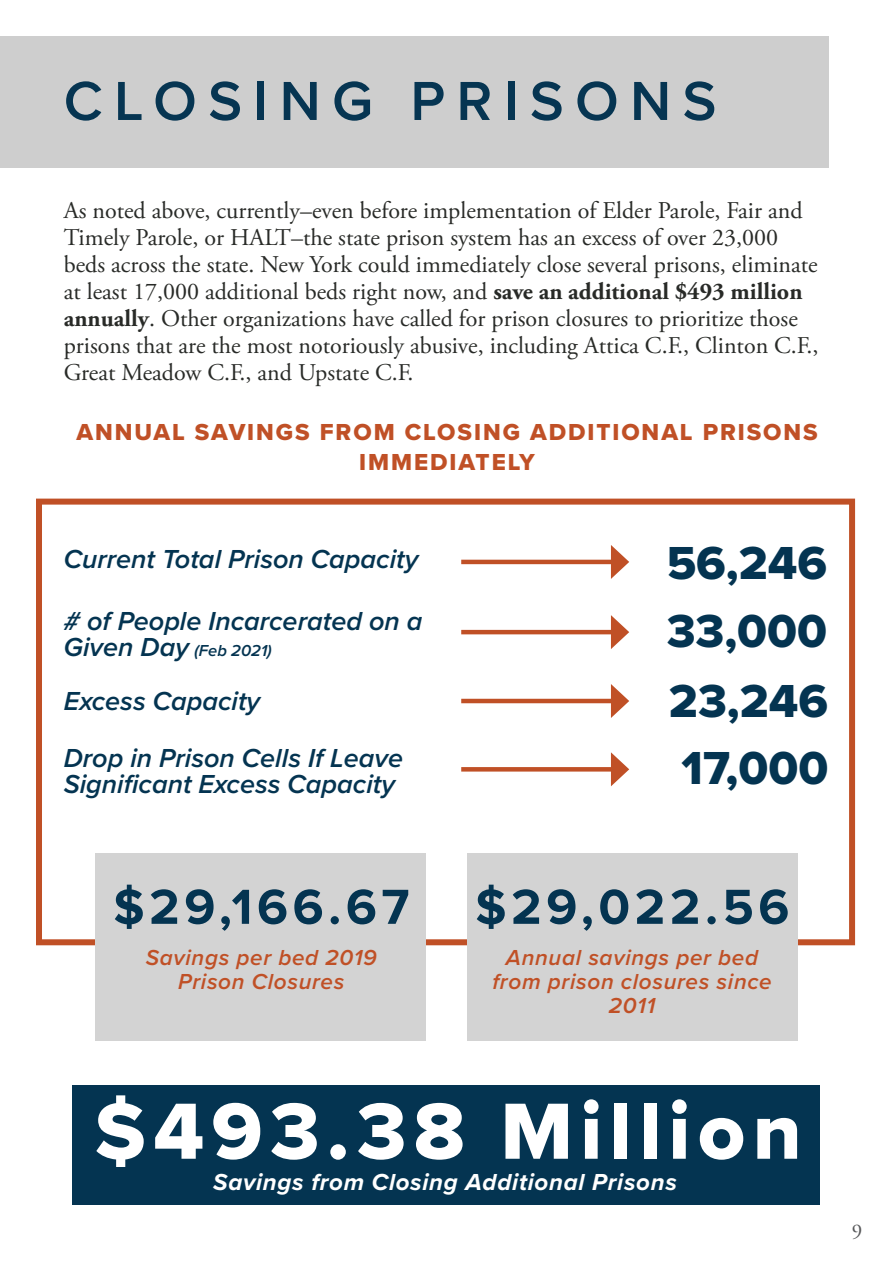
<style>
.page{position:relative;width:893px;height:1263px;background:#fff}
.page>*{position:absolute;margin:0;border:0;box-sizing:border-box;transform-origin:0 0}
.t1{font:82.5px "Proxima Nova Extrabld";letter-spacing:.09em;color:#fff}
.t2{font:600 57px "Proxima Nova";letter-spacing:.2em;color:#043451}
.t3{font:700 51px "Proxima Nova";letter-spacing:.09em;color:#043451}
.t4{font:48px "Proxima Nova Extrabld";color:#043451}
.t5{font:italic 600 27px/25.5px "Proxima Nova";color:#043451}
.t6{font:24px/27px "Adobe Garamond Pro";color:#262825}
.Subhead_-_Align_Cent{font:24px/30px "Proxima Nova Extrabld";letter-spacing:.08em;color:#c05026;text-align:center}
.t7{font:italic 700 24px "Proxima Nova";letter-spacing:.03em;color:#fff}
.t8{font:italic 600 22.5px/24px "Proxima Nova";letter-spacing:.03em;color:#c05026;text-align:center}
.t9{font:21px "Adobe Garamond Pro";color:#57585a}
.t10{font:italic 600 16.5px "Proxima Nova";color:#043451}
.s1{font-weight:700}
.s2{font-size:27px}
</style>
<div class="page">
<div style="left:0;top:36px;width:829px;height:132px;background:#cecece"></div>
<div style="left:36px;top:499px;width:819px;height:446px;border:6px solid #c05026"></div>
<hr style="left:461px;top:560px;width:157px;height:4px;background:#c05026">
<svg style="left:611px;top:545px;width:18px;height:34px"></svg>
<hr style="left:461px;top:630px;width:157px;height:4px;background:#c05026">
<svg style="left:611px;top:615px;width:18px;height:34px"></svg>
<hr style="left:461px;top:699px;width:157px;height:4px;background:#c05026">
<svg style="left:611px;top:684px;width:18px;height:34px"></svg>
<svg style="left:461px;top:767px;width:150px;height:4px"></svg>
<svg style="left:611px;top:752px;width:18px;height:34px"></svg>
<div style="left:73px;top:1085px;width:747px;height:119px;background:#043451"></div>
<div style="left:96px;top:853px;width:330px;height:188px;background:#d3d3d3"></div>
<div style="left:467px;top:853px;width:330px;height:188px;background:#d3d3d3"></div>
<h2 class="t2" style="left:64px;top:58px;width:654px">CLOSING PRISONS</h2>
<p class="t6" style="left:64px;top:198px;width:756px">As noted above, currently–even before implementation of Elder Parole, Fair and Timely Parole, or HALT–the state prison system has an excess of over 23,000 beds across the state. New York could immediately close several prisons, eliminate at least 17,000 additional beds right now, and <span class="s1">save an additional $493 million annually</span>. Other organizations have called for prison closures to prioritize those prisons that are the most notoriously abusive, including Attica C.F., Clinton C.F., Great Meadow C.F., and Upstate C.F.</p>
<p class="Subhead_-_Align_Cent" style="left:77px;top:416px;width:743px">ANNUAL SAVINGS FROM CLOSING ADDITIONAL PRISONS<br>IMMEDIATELY</p>
<p class="t5" style="left:64px;top:545px;width:356px">Current Total Prison Capacity</p>
<p class="t4" style="left:667px;top:527px;width:162px">56,246</p>
<p class="t5" style="left:64px;top:607px;width:360px"># of People Incarcerated on a</p>
<p class="t10" style="left:64px;top:638px;width:210px"><span class="s2">Given Day</span> (Feb 2021)</p>
<p class="t4" style="left:667px;top:595px;width:162px">33,000</p>
<p class="t5" style="left:64px;top:687px;width:198px">Excess Capacity</p>
<p class="t4" style="left:669px;top:665px;width:161px">23,246</p>
<p class="t5" style="left:64px;top:744px;width:341px">Drop in Prison Cells If Leave<br>Significant Excess Capacity</p>
<p class="t4" style="left:682px;top:733px;width:148px">17,000</p>
<p class="t3" style="left:113px;top:869px;width:298px">$29,166.67</p>
<p class="t8" style="left:146px;top:945px;width:233px">Savings per bed 2019<br>Prison Closures</p>
<p class="t3" style="left:475px;top:869px;width:316px">$29,022.56</p>
<p class="t8" style="left:492px;top:945px;width:281px">Annual savings per bed from prison closures since<br>2011</p>
<p class="t1" style="left:94px;top:1070px;width:709px">$493.38 Million</p>
<p class="t7" style="left:213px;top:1164px;width:465px">Savings from Closing Additional Prisons</p>
<p class="t9" style="left:852px;top:1218px;width:12px">9</p>
</div>
